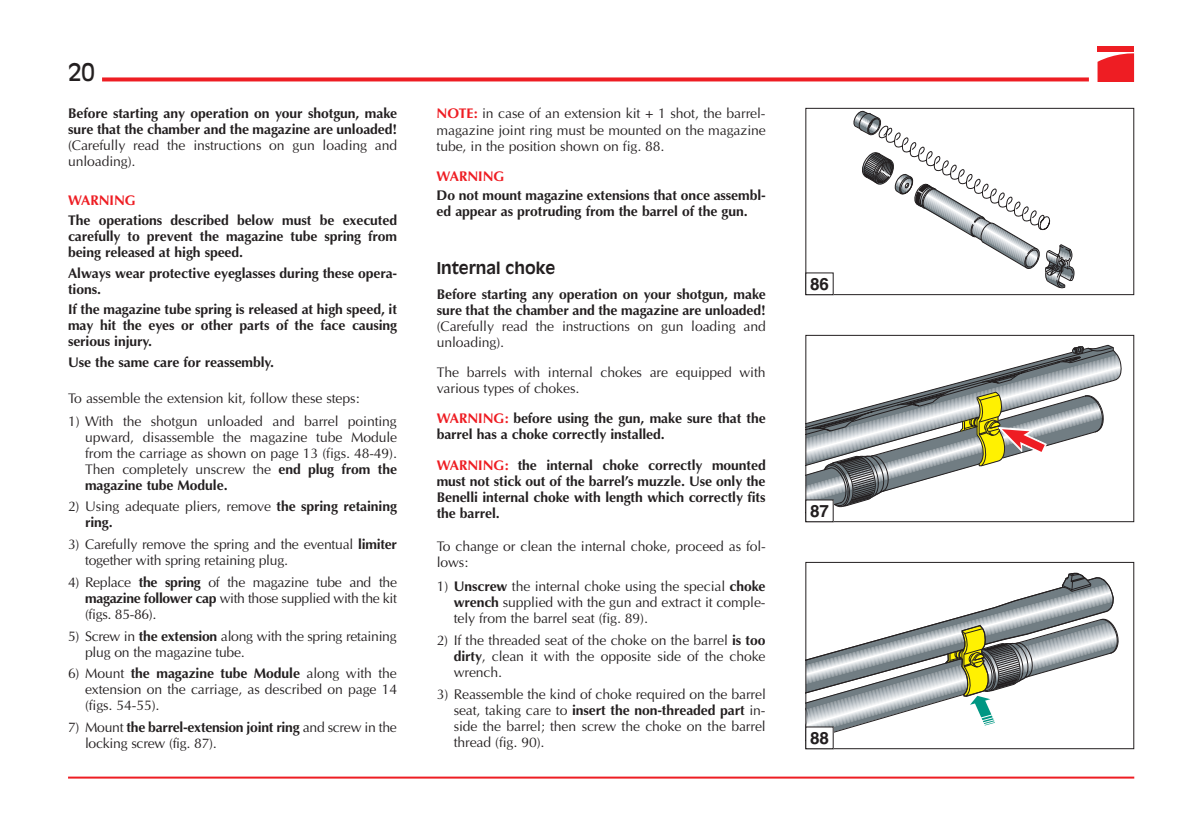
<style>
.page{position:relative;width:1191px;height:823px;background:#fff}
.page>*{position:absolute;margin:0;border:0;box-sizing:border-box;transform-origin:0 0}
.t1{font:24px "Antique Olive";color:#231f20}
.t2{font:700 17px "Helvetica";color:#231f20}
.t3{font:700 16px "Antique Olive";color:#231f20}
.t4{font:14px/16px "Optima";letter-spacing:-.01em;color:#231f20;text-align:justify}
.t5{font:700 14px/16px "Optima";letter-spacing:-.01em;color:#231f20}
.s1{font-weight:400}
.s2{color:#ee1d23}
.s3{font-weight:700}
.s4{font-weight:700;color:#ee1d23}
</style>
<div class="page">
<hr style="left:68px;top:776px;width:1066px;height:2px;background:#ee1d23">
<div style="left:1097px;top:46px;width:37px;height:6px;background:#ee1d23"></div>
<svg style="left:1097px;top:53px;width:37px;height:28px"></svg>
<svg style="left:102px;top:77px;width:987px;height:4px;background:#ef373c"></svg>
<svg style="left:807px;top:345px;width:315px;height:173px"></svg>
<div style="left:805px;top:334px;width:329px;height:188px;border:1px solid #231f20"></div>
<div style="left:806px;top:499px;width:27px;height:22px;background:#fff"></div>
<div style="left:805px;top:499px;width:28px;height:23px;border:1px solid #231f20"></div>
<svg style="left:807px;top:572px;width:312px;height:174px"></svg>
<div style="left:805px;top:561px;width:329px;height:187px;border:1px solid #231f20"></div>
<div style="left:806px;top:726px;width:27px;height:22px;background:#fff"></div>
<svg style="left:853px;top:110px;width:221px;height:179px"></svg>
<div style="left:805px;top:108px;width:329px;height:187px;border:1px solid #231f20"></div>
<div style="left:805px;top:272px;width:28px;height:23px;border:1px solid #231f20"></div>
<p class="t1" style="left:68px;top:58px;width:28px">20</p>
<p class="t5" style="left:68px;top:106px;width:331px;text-align:justify">Before starting any operation on your shotgun, make sure that the chamber and the magazine are unloaded! <span class="s1">(Carefully read the instructions on gun loading and unloading).</span></p>
<p class="t5" style="left:68px;top:190px;width:331px;line-height:20.6px"><span class="s2">WARNING<br></span>The operations described below must be executed</p>
<p class="t5" style="left:68px;top:228px;width:331px">carefully to prevent the magazine tube spring from being released at high speed.</p>
<p class="t5" style="left:68px;top:265px;width:331px">Always wear protective eyeglasses during these opera&shy;tions.</p>
<p class="t5" style="left:68px;top:301px;width:331px;text-align:justify">If the magazine tube spring is released at high speed, it may hit the eyes or other parts of the face causing serious injury.</p>
<p class="t5" style="left:68px;top:354px;width:207px">Use the same care for reassembly.</p>
<p class="t4" style="left:68px;top:390px;width:293px">To assemble the extension kit, follow these steps:</p>
<p class="t4" style="left:85px;top:413px;width:314px;text-indent:-17px">1) With the shotgun unloaded and barrel pointing upward, disassemble the magazine tube Module from the carriage as shown on page 13 (figs. 48-49).<br>Then completely unscrew the <span class="s3">end plug from the magazine tube Module.</span></p>
<p class="t4" style="left:85px;top:498px;width:313px;text-indent:-17px">2) Using adequate pliers, remove <span class="s3">the spring retaining ring.</span></p>
<p class="t4" style="left:85px;top:536px;width:313px;text-indent:-17px">3) Carefully remove the spring and the eventual <span class="s3">limiter </span>together with spring retaining plug.</p>
<p class="t4" style="left:85px;top:574px;width:313px;text-indent:-17px">4) Replace <span class="s3">the spring</span> of the magazine tube and the <span class="s3">magazine follower cap</span> with those supplied with the kit (figs. 85-86).</p>
<p class="t4" style="left:85px;top:627px;width:313px;text-indent:-17px">5) Screw in <span class="s3">the extension</span> along with the spring retaining plug on the magazine tube.</p>
<p class="t4" style="left:85px;top:665px;width:314px;text-indent:-17px">6) Mount <span class="s3">the magazine tube Module</span> along with the extension on the carriage, as described on page 14 (figs. 54-55).</p>
<p class="t4" style="left:85px;top:719px;width:313px;text-indent:-17px">7) Mount <span class="s3">the barrel-extension joint ring</span> and screw in the locking screw (fig. 87).</p>
<p class="t4" style="left:436px;top:106px;width:331px"><span class="s4">NOTE:</span> in case of an extension kit + 1 shot, the barrel&shy;magazine joint ring must be mounted on the magazine tube, in the position shown on fig. 88.</p>
<p class="t5" style="left:436px;top:167px;width:331px;line-height:18.8px"><span class="s2">WARNING<br></span>Do not mount magazine extensions that once assembl-</p>
<p class="t5" style="left:436px;top:203px;width:312px">ed appear as protruding from the barrel of the gun.</p>
<p class="t3" style="left:437px;top:258px;width:120px">Internal choke</p>
<p class="t5" style="left:437px;top:286px;width:331px;text-align:justify">Before starting any operation on your shotgun, make sure that the chamber and the magazine are unloaded! <span class="s1">(Carefully read the instructions on gun loading and unloading).</span></p>
<p class="t4" style="left:437px;top:364px;width:330px">The barrels with internal chokes are equipped with various types of chokes.</p>
<p class="t5" style="left:437px;top:410px;width:331px"><span class="s2">WARNING:</span> before using the gun, make sure that the barrel has a choke correctly installed.</p>
<p class="t5" style="left:437px;top:456px;width:331px;text-align:justify"><span class="s2">WARNING:</span> the internal choke correctly mounted must not stick out of the barrel’s muzzle. Use only the Benelli internal choke with length which correctly fits the barrel.</p>
<p class="t4" style="left:437px;top:537px;width:331px">To change or clean the internal choke, proceed as fol&shy;lows:</p>
<p class="t4" style="left:454px;top:578px;width:313px;text-indent:-17px">1) <span class="s3">Unscrew</span> the internal choke using the special <span class="s3">choke wrench</span> supplied with the gun and extract it comple&shy;tely from the barrel seat (fig. 89).</p>
<p class="t4" style="left:454px;top:632px;width:313px;text-indent:-17px">2) If the threaded seat of the choke on the barrel <span class="s3">is too dirty</span>, clean it with the opposite side of the choke wrench.</p>
<p class="t4" style="left:454px;top:685px;width:314px;text-indent:-17px">3) Reassemble the kind of choke required on the barrel seat, taking care to <span class="s3">insert the non-threaded part</span> in&shy;side the barrel; then screw the choke on the barrel thread (fig. 90).</p>
<p class="t2" style="left:810px;top:273px;width:20px">86</p>
<p class="t2" style="left:810px;top:500px;width:20px">87</p>
<p class="t2" style="left:810px;top:727px;width:20px">88</p>
</div>
